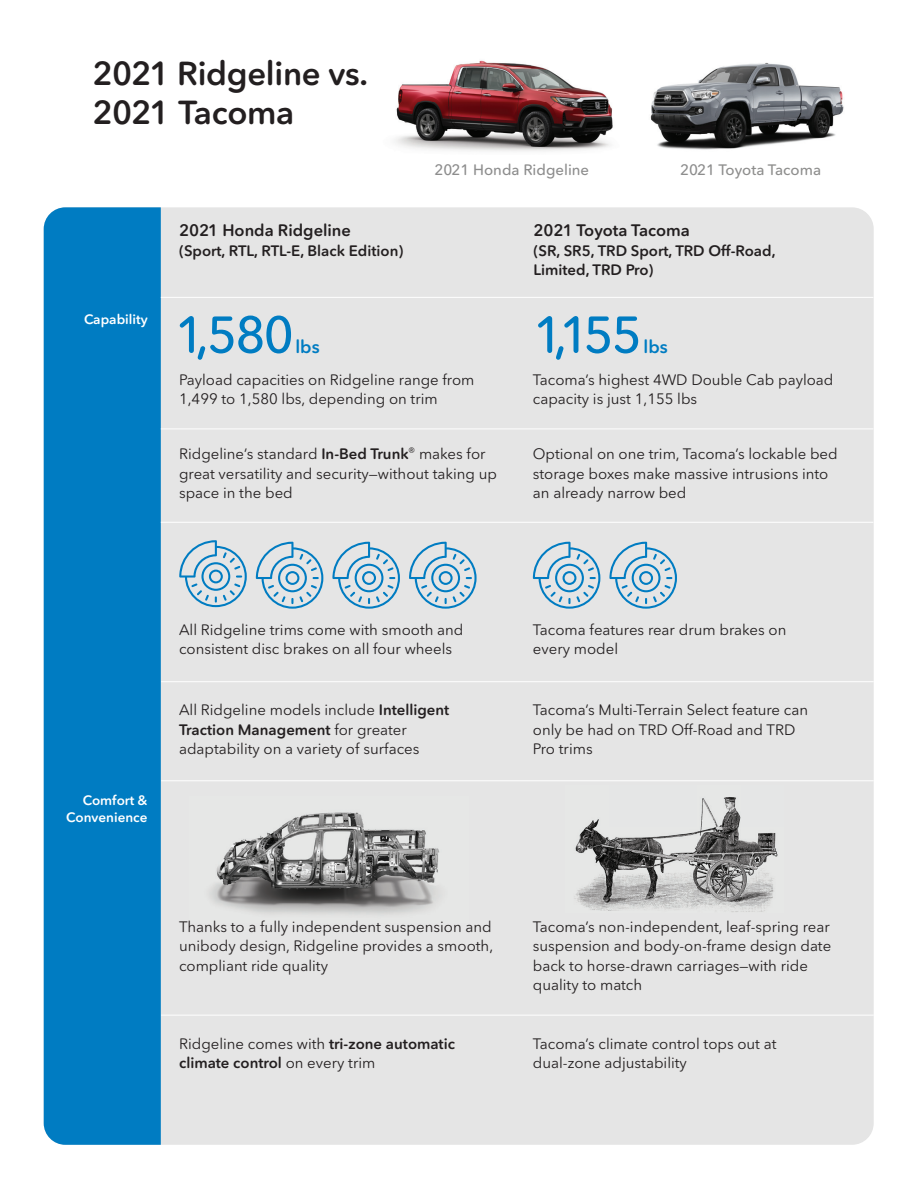
<style>
.page{position:relative;width:918px;height:1188px;background:#fff}
.page>*{position:absolute;margin:0;border:0;box-sizing:border-box;transform-origin:0 0}
.t1{font:500 51px "Avenir Next Rounded Std";letter-spacing:-.04em;color:#007cc2}
.t2{font:600 33px/39px "Avenir Next Rounded Std";letter-spacing:-.01em;color:#231f20}
.t3{font:600 18px "Avenir Next Rounded Std";color:#007cc2}
.t4{font:600 16.5px "Avenir Next Rounded Std";color:#231f20}
.t5{font:15px/19.5px "Avenir Next Rounded Std";color:#231f20}
.t6{font:600 15px/19.5px "Avenir Next Rounded Std";color:#231f20}
.t7{font:500 15px "Avenir Next Rounded Std";color:#8d8d8d}
.t8{font:500 15px "Avenir Next Rounded Std";color:#8e8e8d}
.t9{font:600 13.5px/16.5px "Avenir Next Rounded Std";color:#fff;text-align:right}
.s1{color:#8d8d8d}
.s2{font-weight:600}
.s3{font-weight:400}
</style>
<div class="page">
<div style="left:44px;top:207px;width:830px;height:938px;background:#e5e5e5;border-radius:22px"></div>
<div style="left:44px;top:207px;width:117px;height:938px;background:#007cc2"></div>
<img style="left:650px;top:62px;width:194px;height:88px">
<img style="left:394px;top:60px;width:219px;height:91px">
<svg style="left:179px;top:540px;width:68px;height:67px"></svg>
<svg style="left:256px;top:542px;width:67px;height:67px"></svg>
<svg style="left:332px;top:542px;width:68px;height:67px"></svg>
<svg style="left:533px;top:542px;width:67px;height:67px"></svg>
<svg style="left:409px;top:542px;width:68px;height:67px"></svg>
<svg style="left:609px;top:542px;width:68px;height:67px"></svg>
<img style="left:210px;top:812px;width:229px;height:102px">
<img style="left:574px;top:797px;width:204px;height:115px">
<hr style="left:161px;top:681px;width:713px;height:1px;background:#fff">
<hr style="left:161px;top:1015px;width:713px;height:1px;background:#fff">
<hr style="left:161px;top:780px;width:713px;height:1px;background:#fff">
<hr style="left:161px;top:297px;width:712px;height:1px;background:#fff">
<hr style="left:161px;top:429px;width:712px;height:1px;background:#fff">
<hr style="left:161px;top:522px;width:712px;height:1px;background:#fff">
<h2 class="t2" style="left:92px;top:54px;width:277px">2021 Ridgeline vs.<br>2021 Tacoma</h2>
<p class="t7" style="left:434px;top:160px;width:156px">2021 Honda Ridgeline</p>
<p class="t8" style="left:680px;top:160px;width:142px"><span class="s1">2021</span> Toyota Tacoma</p>
<p class="t4" style="left:179px;top:221px;width:173px">2021 Honda Ridgeline</p>
<p class="t6" style="left:179px;top:241px;width:226px">(Sport, RTL, RTL-E, Black Edition)</p>
<p class="t4" style="left:533px;top:221px;width:158px">2021 Toyota Tacoma</p>
<p class="t6" style="left:533px;top:241px;width:244px">(SR, SR5, TRD Sport, TRD Off-Road,<br>Limited, TRD Pro)</p>
<p class="t9" style="left:84px;top:311px;width:65px">Capability</p>
<h1 class="t1" style="left:175px;top:304px;width:121px">1,580</h1>
<p class="t3" style="left:295px;top:335px;width:26px">lbs</p>
<h1 class="t1" style="left:533px;top:304px;width:111px">1,155</h1>
<p class="t3" style="left:644px;top:335px;width:26px">lbs</p>
<p class="t5" style="left:179px;top:370px;width:297px">Payload capacities on Ridgeline range from<br>1,499 to 1,580 lbs, depending on trim</p>
<p class="t5" style="left:179px;top:445px;width:320px">Ridgeline’s standard <span class="s2">In-Bed Trunk</span><sup>®</sup> makes for great versatility and security—without taking up space in the bed</p>
<p class="t5" style="left:533px;top:370px;width:302px">Tacoma’s highest 4WD Double Cab payload capacity is just 1,155 lbs</p>
<p class="t5" style="left:533px;top:445px;width:306px">Optional on one trim, Tacoma’s lockable bed storage boxes make massive intrusions into an already narrow bed</p>
<p class="t9" style="left:66px;top:792px;width:83px">Comfort &amp;<br>Convenience</p>
<p class="t5" style="left:179px;top:620px;width:286px">All Ridgeline trims come with smooth and consistent disc brakes on all four wheels</p>
<p class="t5" style="left:179px;top:700px;width:272px">All Ridgeline models include <span class="s2">Intelligent<br>Traction Management</span> for greater adaptability on a variety of surfaces</p>
<p class="t5" style="left:179px;top:917px;width:316px;text-align:justify">Thanks to a fully independent suspension and unibody design, Ridgeline provides a smooth, compliant ride quality</p>
<p class="t6" style="left:179px;top:1034px;width:277px"><span class="s3">Ridgeline comes with</span> tri-zone automatic climate control <span class="s3">on every trim</span></p>
<p class="t5" style="left:533px;top:620px;width:255px">Tacoma features rear drum brakes on every model</p>
<p class="t5" style="left:533px;top:700px;width:277px">Tacoma’s Multi-Terrain Select feature can only be had on TRD Off-Road and TRD<br>Pro trims</p>
<p class="t5" style="left:533px;top:917px;width:300px">Tacoma’s non-independent, leaf-spring rear suspension and body-on-frame design date back to horse-drawn carriages—with ride quality to match</p>
<p class="t5" style="left:533px;top:1034px;width:245px">Tacoma’s climate control tops out at dual-zone adjustability</p>
</div>
